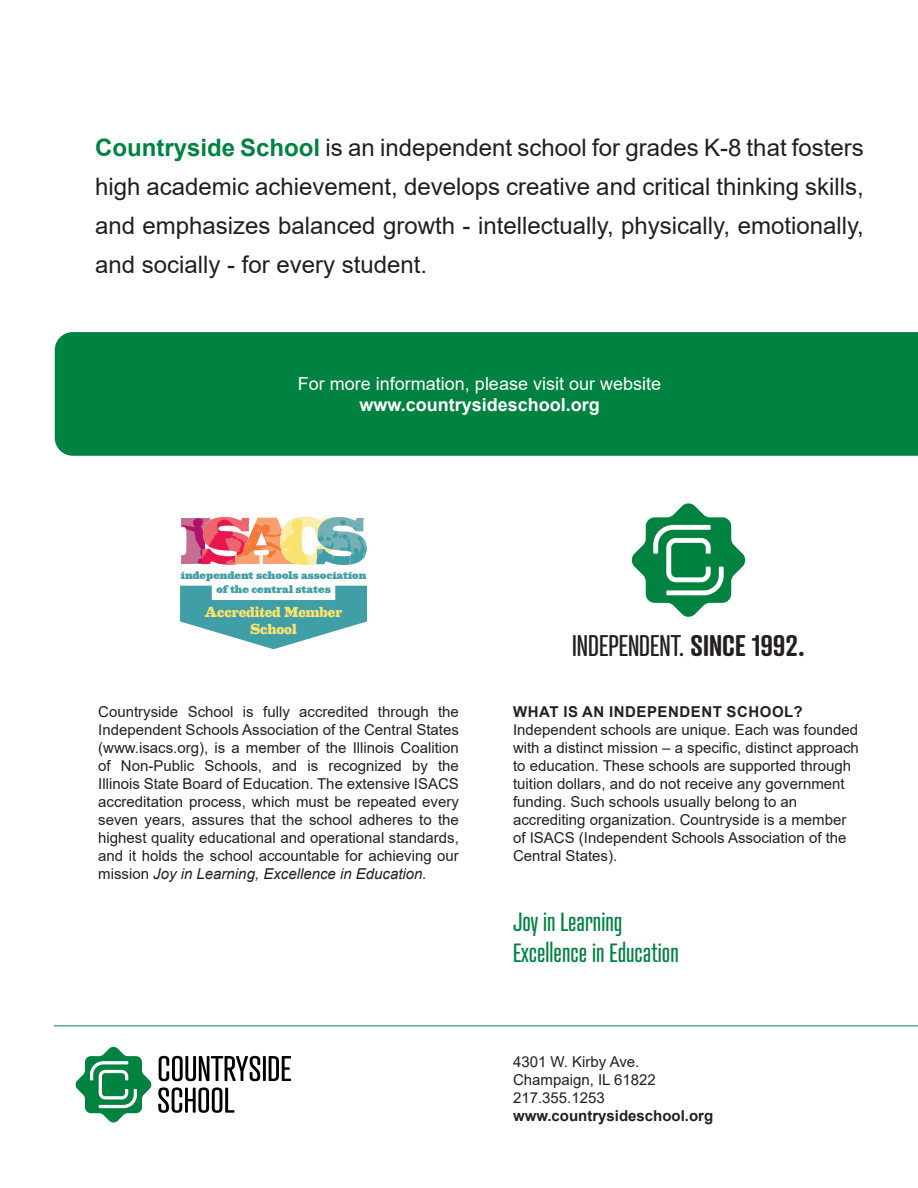
<style>
.page{position:relative;width:918px;height:1188px;background:#fff}
.page>*{position:absolute;margin:0;border:0;box-sizing:border-box;transform-origin:0 0}
.t1{font:28.95px "Atrament";color:#231f20}
.t2{font:25.5px "Atrament";color:#008240}
.t3{font:24px/39px "Arial";color:#231f20;text-align:justify}
.t4{font:18px "Arial";color:#fff}
.t5{font:700 18px "Arial";color:#fff}
.t6{font:15px/18px "Arial";color:#231f20;text-align:justify}
.t7{font:700 15px "Arial";letter-spacing:.035em;color:#231f20}
.t8{font:700 15px "Arial";color:#231f20}
.t9{font:800 14.7px/17.5px "Eames Century Modern";letter-spacing:-.005em;color:#f8e36f;text-align:center}
.t10{font:10.2px/13.8px "Ziggurat HTF Black";color:#409ea6;text-align:center}
.s1{font-weight:700;color:#008240}
.s2{font-style:italic}
.s3{font-weight:600}
</style>
<div class="page">
<div style="left:55px;top:332px;width:863px;height:124px;background:#008240"></div>
<svg style="left:159px;top:1056px;width:101px;height:25px"></svg>
<hr style="left:263px;top:1056px;width:3px;height:25px;background:#000">
<svg style="left:269px;top:1056px;width:22px;height:25px"></svg>
<svg style="left:158px;top:1087px;width:77px;height:26px"></svg>
<svg style="left:76px;top:1047px;width:76px;height:76px"></svg>
<svg style="left:181px;top:517px;width:186px;height:48px"></svg>
<svg style="left:180px;top:586px;width:187px;height:63px"></svg>
<hr style="left:54px;top:1026px;width:864px;height:1px;background:#008240">
<svg style="left:632px;top:503px;width:113px;height:114px"></svg>
<p class="t3" style="left:95px;top:128px;width:770px"><span class="s1">Countryside School</span> is an independent school for grades K-8 that fosters high academic achievement, develops creative and critical thinking skills, and emphasizes balanced growth - intellectually, physically, emotionally, and socially - for every student.</p>
<p class="t4" style="left:298px;top:371px;width:365px">For more information, please visit our website</p>
<p class="t5" style="left:359px;top:392px;width:242px">www.countrysideschool.org</p>
<p class="t10" style="left:181px;top:568px;width:187px">independent schools association of the central states</p>
<p class="t9" style="left:205px;top:602px;width:139px">Accredited Member<br>School</p>
<p class="t6" style="left:98px;top:703px;width:362px">Countryside School is fully accredited through the Independent Schools Association of the Central States (www.isacs.org), is a member of the Illinois Coalition of Non-Public Schools, and is recognized by the Illinois State Board of Education. The extensive ISACS accreditation process, which must be repeated every seven years, assures that the school adheres to the highest quality educational and operational standards, and it holds the school accountable for achieving our mission <span class="s2">Joy in Learning, Excellence in Education.</span></p>
<p class="t1" style="left:572px;top:628px;width:234px">INDEPENDENT. <span class="s3">SINCE 1992.</span></p>
<p class="t7" style="left:513px;top:701px;width:291px">WHAT IS AN INDEPENDENT SCHOOL?</p>
<p class="t6" style="left:513px;top:721px;width:347px;text-align:left">Independent schools are unique. Each was founded with a distinct mission – a specific, distinct approach to education. These schools are supported through tuition dollars, and do not receive any government funding. Such schools usually belong to an accrediting organization. Countryside is a member of ISACS (Independent Schools Association of the Central States).</p>
<p class="t2" style="left:513px;top:906px;width:111px">Joy in Learning</p>
<p class="t2" style="left:513px;top:937px;width:167px">Excellence in Education</p>
<p class="t6" style="left:513px;top:1053px;width:128px">4301 W. Kirby Ave.</p>
<p class="t6" style="left:513px;top:1071px;width:144px">Champaign, IL 61822</p>
<p class="t6" style="left:513px;top:1089px;width:93px">217.355.1253</p>
<p class="t8" style="left:513px;top:1105px;width:202px">www.countrysideschool.org</p>
</div>
